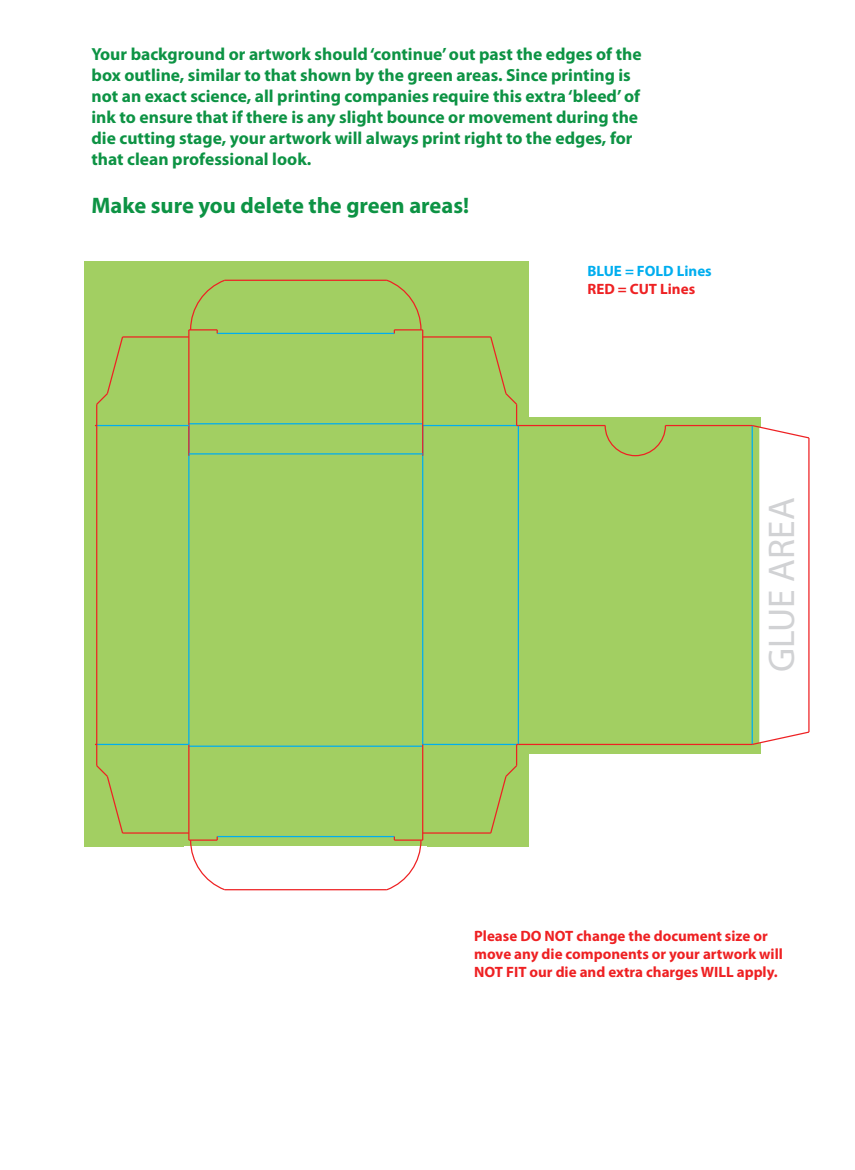
<style>
.page{position:relative;width:855px;height:1170px;background:#fff}
.page>*{position:absolute;margin:0;border:0;box-sizing:border-box;transform-origin:0 0}
.t1{font:37.38px "Myriad Pro";color:#d1d2d4}
.t2{font:700 22.5px "Myriad Pro";color:#0d9344}
.t3{font:700 17.5px/21px "Myriad Pro";color:#0d9344}
.t4{font:700 15px/18px "Myriad Pro";color:#ee2123}
.t5{font:700 15px "Myriad Pro";color:#00aeef}
</style>
<div class="page">
<div style="left:85px;top:261px;width:444px;height:586px;background:#a2cf62"></div>
<div style="left:519px;top:418px;width:242px;height:336px;background:#a2cf62"></div>
<div style="left:184px;top:846px;width:243px;height:50px;background:#fff"></div>
<hr style="left:422px;top:426px;width:1px;height:318px;background:#00aeef">
<hr style="left:518px;top:426px;width:1px;height:318px;background:#00aeef">
<hr style="left:188px;top:426px;width:1px;height:318px;background:#00aeef">
<hr style="left:189px;top:423px;width:234px;height:1px;background:#00aeef">
<hr style="left:423px;top:425px;width:94px;height:1px;background:#00aeef">
<hr style="left:217px;top:333px;width:177px;height:1px;background:#00aeef">
<hr style="left:217px;top:836px;width:177px;height:1px;background:#00aeef">
<hr style="left:423px;top:744px;width:94px;height:1px;background:#00aeef">
<hr style="left:189px;top:746px;width:234px;height:1px;background:#00aeef">
<hr style="left:422px;top:744px;width:1px;height:96px;background:#ee2123">
<hr style="left:422px;top:330px;width:1px;height:126px;background:#ee2123">
<hr style="left:188px;top:744px;width:1px;height:96px;background:#ee2123">
<hr style="left:188px;top:330px;width:1px;height:126px;background:#ee2123">
<svg style="left:751px;top:424px;width:59px;height:322px"></svg>
<hr style="left:225px;top:280px;width:162px;height:1px;background:#ee2123">
<hr style="left:394px;top:329px;width:29px;height:2px;background:#ee2123">
<hr style="left:665px;top:425px;width:87px;height:1px;background:#ee2123">
<hr style="left:518px;top:425px;width:87px;height:1px;background:#ee2123">
<svg style="left:489px;top:336px;width:29px;height:90px"></svg>
<hr style="left:423px;top:336px;width:68px;height:2px;background:#ee2123">
<hr style="left:518px;top:744px;width:234px;height:1px;background:#ee2123">
<svg style="left:489px;top:744px;width:29px;height:90px"></svg>
<hr style="left:423px;top:832px;width:68px;height:2px;background:#ee2123">
<hr style="left:97px;top:425px;width:92px;height:1px;background:#00aeef">
<hr style="left:97px;top:744px;width:92px;height:1px;background:#00aeef">
<hr style="left:123px;top:336px;width:66px;height:2px;background:#ee2123">
<hr style="left:96px;top:404px;width:1px;height:362px;background:#ee2123">
<svg style="left:96px;top:336px;width:28px;height:70px"></svg>
<hr style="left:123px;top:832px;width:66px;height:2px;background:#ee2123">
<svg style="left:96px;top:764px;width:28px;height:70px"></svg>
<hr style="left:394px;top:839px;width:29px;height:2px;background:#ee2123">
<svg style="left:189px;top:279px;width:37px;height:54px"></svg>
<svg style="left:385px;top:279px;width:37px;height:54px"></svg>
<svg style="left:604px;top:424px;width:63px;height:33px"></svg>
<svg style="left:385px;top:837px;width:37px;height:54px"></svg>
<hr style="left:189px;top:453px;width:234px;height:2px;background:#00aeef">
<hr style="left:225px;top:889px;width:162px;height:1px;background:#ee2123">
<svg style="left:189px;top:837px;width:37px;height:54px"></svg>
<p class="t3" style="left:92px;top:43px;width:552px">Your background or artwork should ‘continue’ out past the edges of the box outline, similar to that shown by the green areas. Since printing is not an exact science, all printing companies require this extra ‘bleed’ of ink to ensure that if there is any slight bounce or movement during the die cutting stage, your artwork will always print right to the edges, for that clean professional look.</p>
<p class="t2" style="left:92px;top:190px;width:379px">Make sure you delete the green areas!</p>
<p class="t5" style="left:587px;top:261px;width:126px">BLUE = FOLD Lines</p>
<p class="t4" style="left:587px;top:279px;width:109px">RED = CUT Lines</p>
<h1 class="t1" style="left:758px;top:672px;width:176px;rotate:-90deg">GLUE AREA</h1>
<p class="t4" style="left:474px;top:926px;width:310px">Please DO NOT change the document size or move any die components or your artwork will<br>NOT FIT our die and extra charges WILL apply.</p>
</div>
